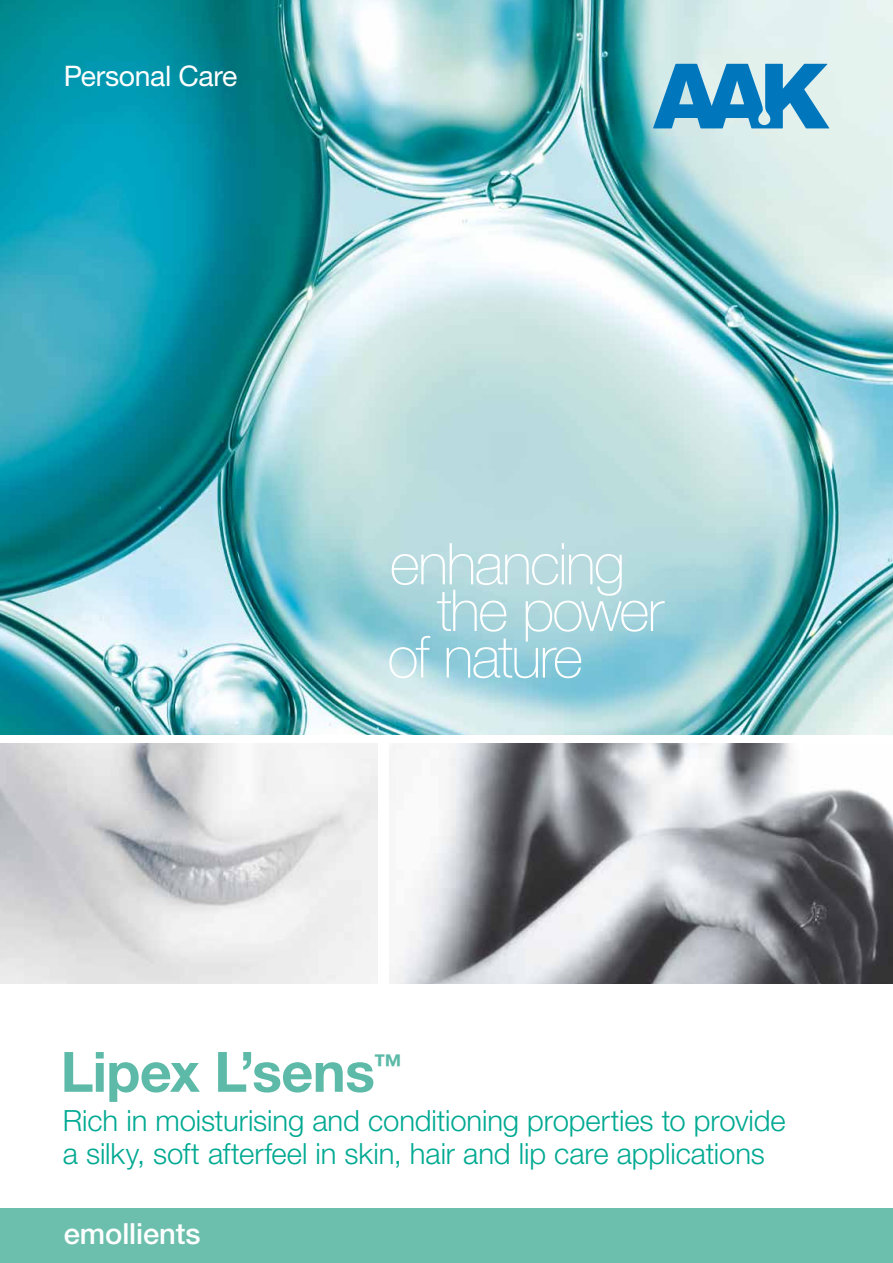
<style>
.page{position:relative;width:893px;height:1263px;background:#fff}
.page>*{position:absolute;margin:0;border:0;box-sizing:border-box;transform-origin:0 0}
.t1{font:700 55.65px "Helvetica Neue";letter-spacing:-.01em;color:#5dbaa8}
.t2{font:300 29.25px/33px "Helvetica Neue";letter-spacing:-.005em;color:#00a992}
.t3{font:500 29.1px "Helvetica Neue";letter-spacing:-.005em;color:#fff}
.t4{font:28.35px "Helvetica Neue";letter-spacing:-.015em;color:#fff}
</style>
<div class="page">
<div style="left:0;top:1209px;width:893px;height:54px;background:#6cbfad"></div>
<img style="left:0;top:0;width:893px;height:734px">
<svg style="left:653px;top:64px;width:176px;height:64px;background:#51a2cd"></svg>
<svg style="left:389px;top:543px;width:276px;height:135px;background:#aed8e0"></svg>
<img style="left:0;top:743px;width:377px;height:240px">
<img style="left:389px;top:743px;width:504px;height:240px">
<p class="t4" style="left:64px;top:59px;width:175px">Personal Care</p>
<h1 class="t1" style="left:61px;top:1037px;width:343px">Lipex L’sens<sup>™</sup></h1>
<p class="t2" style="left:63px;top:1103px;width:725px">Rich in moisturising and conditioning properties to provide a silky, soft afterfeel in skin, hair and lip care applications</p>
<p class="t3" style="left:64px;top:1216px;width:138px">emollients</p>
</div>
